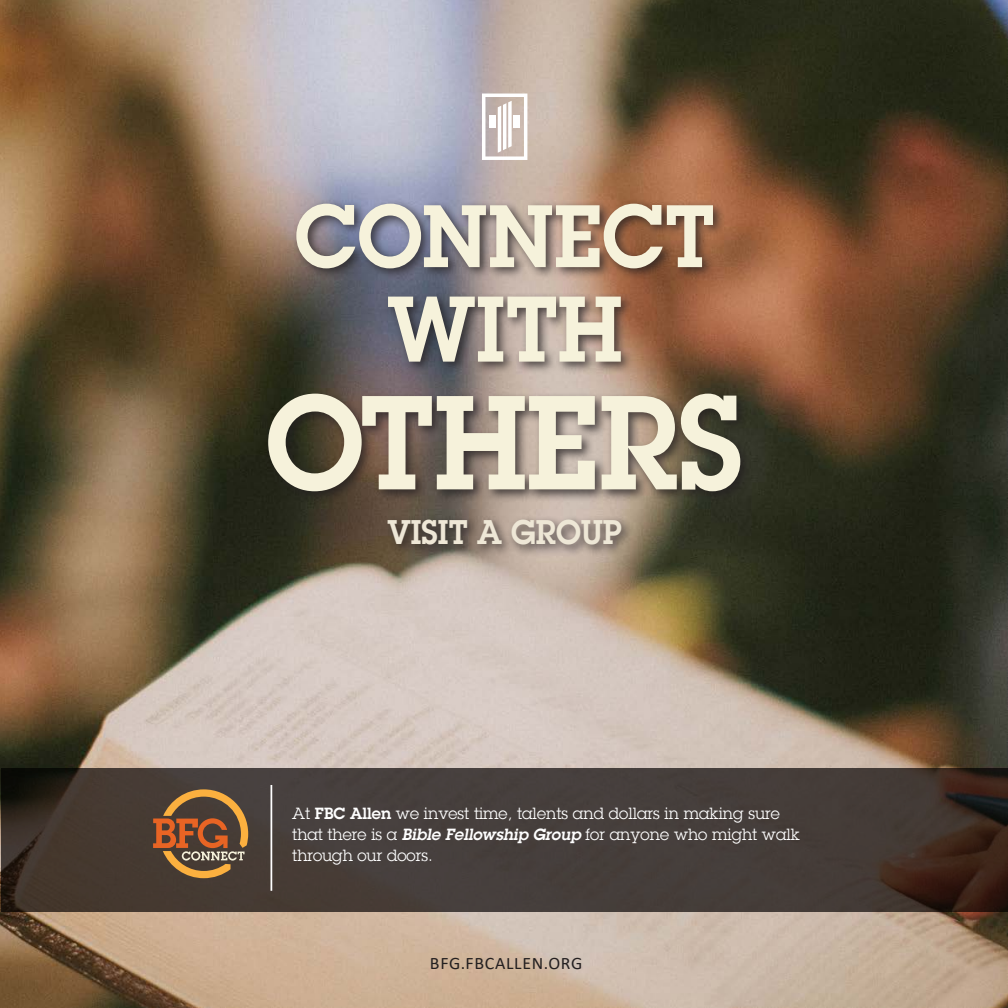
<style>
.page{position:relative;width:1008px;height:1008px;background:#fff}
.page>*{position:absolute;margin:0;border:0;box-sizing:border-box;transform-origin:0 0}
.t1{font:600 131.25px "Lubalin Graph";color:#f6f2db;scale:.95 1}
.t2{font:600 91.52px "Lubalin Graph";color:#f6f2db;scale:.95 1}
.t3{font:600 86.98px "Lubalin Graph";color:#f6f2db;scale:.95 1}
.t4{font:600 33.25px "Lubalin Graph";color:#eee7d6;scale:.95 1}
.t5{font:17.5px "Calibri";letter-spacing:.04em;color:#231f20}
.t6{font:15.75px/21px "Lubalin Graph";color:#fff}
.s1{font-weight:600}
.s2{font-weight:600;font-style:italic}
</style>
<div class="page">
<img style="left:0;top:0;width:1008px;height:1008px">
<svg style="left:1px;top:769px;width:1007px;height:143px;background:#423934"></svg>
<hr style="left:271px;top:785px;width:1px;height:106px;background:#fff">
<div style="left:263px;top:199px;width:490px;height:305px;background:#231f20;opacity:.75"></div>
<div style="left:383px;top:515px;width:251px;height:43px;background:#231f20;opacity:.75"></div>
<svg style="left:482px;top:94px;width:45px;height:66px"></svg>
<svg style="left:153px;top:789px;width:95px;height:89px;background:#815a39"></svg>
<h3 class="t3" style="left:295px;top:179px;width:443px">CONNECT</h3>
<h2 class="t2" style="left:387px;top:269px;width:248px">WITH</h2>
<h1 class="t1" style="left:266px;top:357px;width:504px">OTHERS</h1>
<h3 class="t4" style="left:387px;top:510px;width:248px">VISIT A GROUP</h3>
<p class="t6" style="left:292px;top:803px;width:509px">At <span class="s1">FBC Allen</span> we invest time, talents and dollars in making sure that there is a <span class="s2">Bible Fellowship Group</span> for anyone who might walk through our doors.</p>
<p class="t5" style="left:430px;top:952px;width:154px">BFG.FBCALLEN.ORG</p>
</div>
